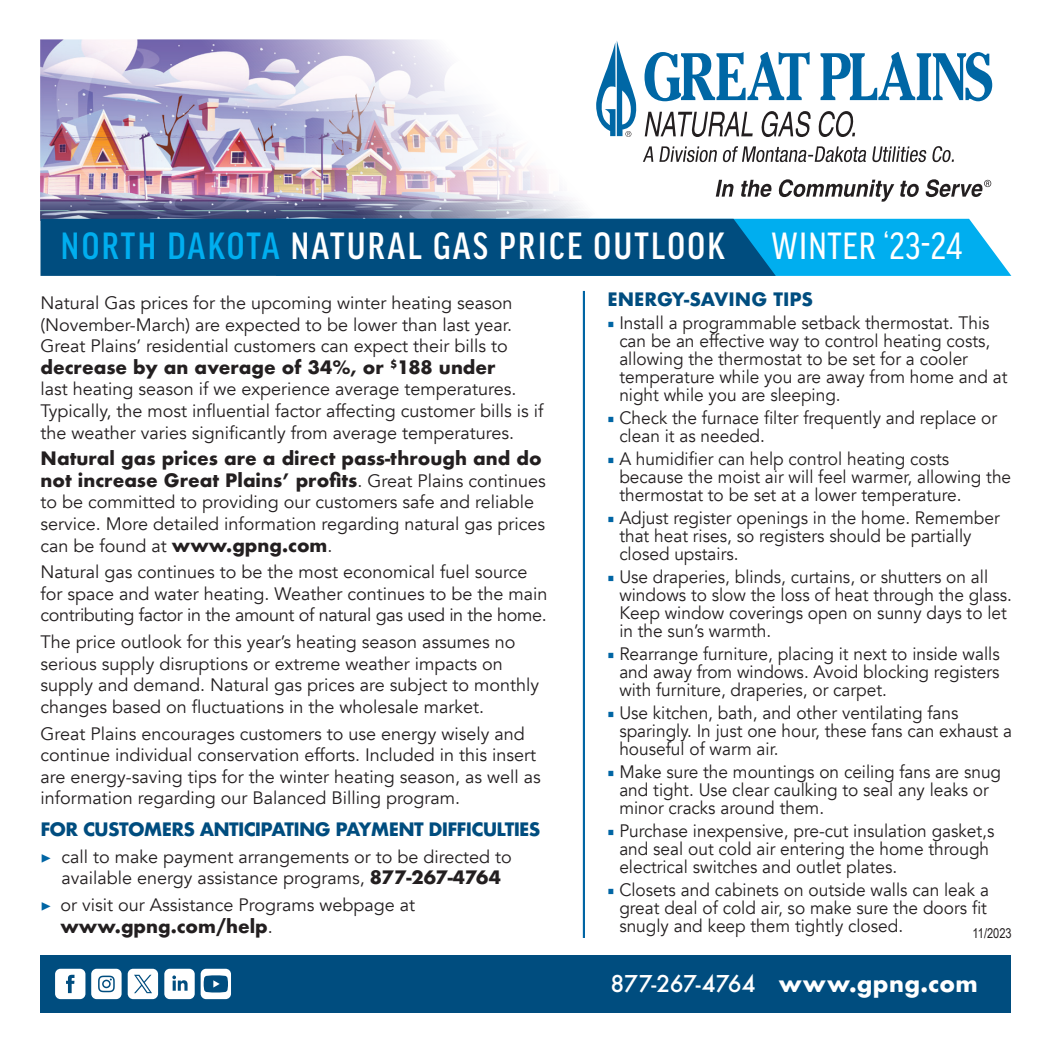
<style>
.page{position:relative;width:1053px;height:1053px;background:#fff}
.page>*{position:absolute;margin:0;border:0;box-sizing:border-box;transform-origin:0 0}
.t1{font:500 condensed 40.5px "Good Headline Pro";letter-spacing:.06em;color:#fff}
.t2{font:500 22.5px "Futura";letter-spacing:-.01em;color:#fff}
.t3{font:18px/18px "Avenir";color:#231f20;scale:.96 1}
.t4{font:18px/21.6px "Avenir";color:#231f20}
.t5{font:700 18px/21.6px "Futura";color:#231f20}
.t6{font:700 18px "Futura";letter-spacing:-.04em;color:#004d7f}
.t7{font:700 18px "Futura";color:#004d7f}
.t8{font:13.5px "Arial Narrow";color:#231f20}
.s1{color:#00aeef}
.s2{font-weight:400}
.s3{font-family:"Avenir";font-weight:400}
.s4{font-family:"Futura";font-weight:700}
.s5{font-family:"Minion Pro";color:#0065a4}
.s6{font-weight:700}
</style>
<div class="page">
<div style="left:40px;top:955px;width:971px;height:57px;background:#004d7f"></div>
<svg style="left:128px;top:969px;width:30px;height:30px"></svg>
<svg style="left:55px;top:969px;width:30px;height:30px"></svg>
<svg style="left:91px;top:969px;width:31px;height:30px"></svg>
<svg style="left:164px;top:969px;width:31px;height:30px"></svg>
<svg style="left:201px;top:969px;width:30px;height:30px"></svg>
<img style="left:40px;top:39px;width:571px;height:181px">
<hr style="left:583px;top:291px;width:2px;height:647px;background:#0065a4">
<svg style="left:645px;top:52px;width:165px;height:49px"></svg>
<svg style="left:821px;top:52px;width:171px;height:49px"></svg>
<svg style="left:645px;top:112px;width:108px;height:25px"></svg>
<svg style="left:761px;top:111px;width:50px;height:26px"></svg>
<svg style="left:819px;top:111px;width:36px;height:26px"></svg>
<svg style="left:596px;top:40px;width:41px;height:97px"></svg>
<svg style="left:716px;top:180px;width:18px;height:17px"></svg>
<svg style="left:741px;top:180px;width:31px;height:17px"></svg>
<svg style="left:778px;top:179px;width:116px;height:23px"></svg>
<svg style="left:900px;top:181px;width:19px;height:16px"></svg>
<svg style="left:925px;top:179px;width:66px;height:18px"></svg>
<svg style="left:643px;top:146px;width:10px;height:16px"></svg>
<svg style="left:659px;top:146px;width:58px;height:16px"></svg>
<svg style="left:723px;top:146px;width:143px;height:16px"></svg>
<svg style="left:872px;top:146px;width:82px;height:16px"></svg>
<svg style="left:41px;top:219px;width:970px;height:57px;background:#05689d"></svg>
<h1 class="t1" style="left:61px;top:227px;width:903px"><span class="s1">NORTH DAKOTA</span> NATURAL GAS PRICE OUTLOOK <span class="s2">WINTER ‘23-24</span></h1>
<p class="t4" style="left:40px;top:292px;width:473px;text-align:justify">Natural Gas prices for the upcoming winter heating season (November-March) are expected to be lower than last year.<br>Great Plains’ residential customers can expect their bills to</p>
<p class="t5" style="left:40px;top:356px;width:457px">decrease by an average of 34%, or <sup>$</sup>188 under</p>
<p class="t4" style="left:41px;top:379px;width:504px">last heating season if we experience average temperatures.<br>Typically, the most influential factor affecting customer bills is if the weather varies significantly from average temperatures.</p>
<p class="t5" style="left:41px;top:448px;width:507px">Natural gas prices are a direct pass-through and do not increase Great Plains’ profits<span class="s3">. Great Plains continues</span></p>
<p class="t4" style="left:41px;top:492px;width:506px">to be committed to providing our customers safe and reliable service. More detailed information regarding natural gas prices can be found at <span class="s4">www.gpng.com</span>.</p>
<p class="t4" style="left:41px;top:562px;width:509px">Natural gas continues to be the most economical fuel source for space and water heating. Weather continues to be the main contributing factor in the amount of natural gas used in the home.</p>
<p class="t4" style="left:41px;top:631px;width:500px">The price outlook for this year’s heating season assumes no serious supply disruptions or extreme weather impacts on supply and demand. Natural gas prices are subject to monthly changes based on fluctuations in the wholesale market.</p>
<p class="t4" style="left:41px;top:723px;width:502px">Great Plains encourages customers to use energy wisely and continue individual conservation efforts. Included in this insert are energy-saving tips for the winter heating season, as well as information regarding our Balanced Billing program.</p>
<p class="t6" style="left:41px;top:816px;width:501px">FOR CUSTOMERS ANTICIPATING PAYMENT DIFFICULTIES</p>
<p class="t4" style="left:41px;top:846px;width:473px;text-align:center"><span class="s5">▶</span> call to make payment arrangements or to be directed to available energy assistance programs, <span class="s4">877-267-4764</span></p>
<p class="t4" style="left:41px;top:894px;width:376px"><span class="s5">▶</span> or visit our Assistance Programs webpage at</p>
<p class="t5" style="left:61px;top:915px;width:214px">www.gpng.com/help<span class="s3">.</span></p>
<p class="t7" style="left:608px;top:286px;width:207px">ENERGY-SAVING TIPS</p>
<p class="t3" style="left:619px;top:314px;width:406px;text-indent:-12px"><span class="s5">■</span> Install a programmable setback thermostat. This can be an effective way to control heating costs, allowing the thermostat to be set for a cooler temperature while you are away from home and at night while you are sleeping.</p>
<p class="t3" style="left:619px;top:409px;width:395px;text-indent:-12px"><span class="s5">■</span> Check the furnace filter frequently and replace or clean it as needed.</p>
<p class="t3" style="left:619px;top:450px;width:410px;text-indent:-12px"><span class="s5">■</span> A humidifier can help control heating costs because the moist air will feel warmer, allowing the thermostat to be set at a lower temperature.</p>
<p class="t3" style="left:619px;top:509px;width:398px;text-indent:-12px"><span class="s5">■</span> Adjust register openings in the home. Remember that heat rises, so registers should be partially closed upstairs.</p>
<p class="t3" style="left:619px;top:568px;width:410px;text-indent:-12px"><span class="s5">■</span> Use draperies, blinds, curtains, or shutters on all windows to slow the loss of heat through the glass.<br>Keep window coverings open on sunny days to let in the sun’s warmth.</p>
<p class="t3" style="left:619px;top:645px;width:398px;text-align:justify;text-indent:-12px"><span class="s5">■</span> Rearrange furniture, placing it next to inside walls and away from windows. Avoid blocking registers with furniture, draperies, or carpet.</p>
<p class="t3" style="left:619px;top:704px;width:411px;text-indent:-12px"><span class="s5">■</span> Use kitchen, bath, and other ventilating fans sparingly. In just one hour, these fans can exhaust a houseful of warm air.</p>
<p class="t3" style="left:619px;top:763px;width:399px;text-indent:-12px"><span class="s5">■</span> Make sure the mountings on ceiling fans are snug and tight. Use clear caulking to seal any leaks or minor cracks around them.</p>
<p class="t3" style="left:619px;top:823px;width:392px;text-indent:-12px"><span class="s5">■</span> Purchase inexpensive, pre-cut insulation gasket,s and seal out cold air entering the home through electrical switches and outlet plates.</p>
<p class="t3" style="left:619px;top:882px;width:387px;text-align:justify;text-indent:-12px"><span class="s5">■</span> Closets and cabinets on outside walls can leak a great deal of cold air, so make sure the doors fit snugly and keep them tightly closed.</p>
<p class="t8" style="left:973px;top:923px;width:41px">11/2023</p>
<p class="t2" style="left:611px;top:968px;width:369px">877-267-4764 <span class="s6">www.gpng.com</span></p>
</div>
